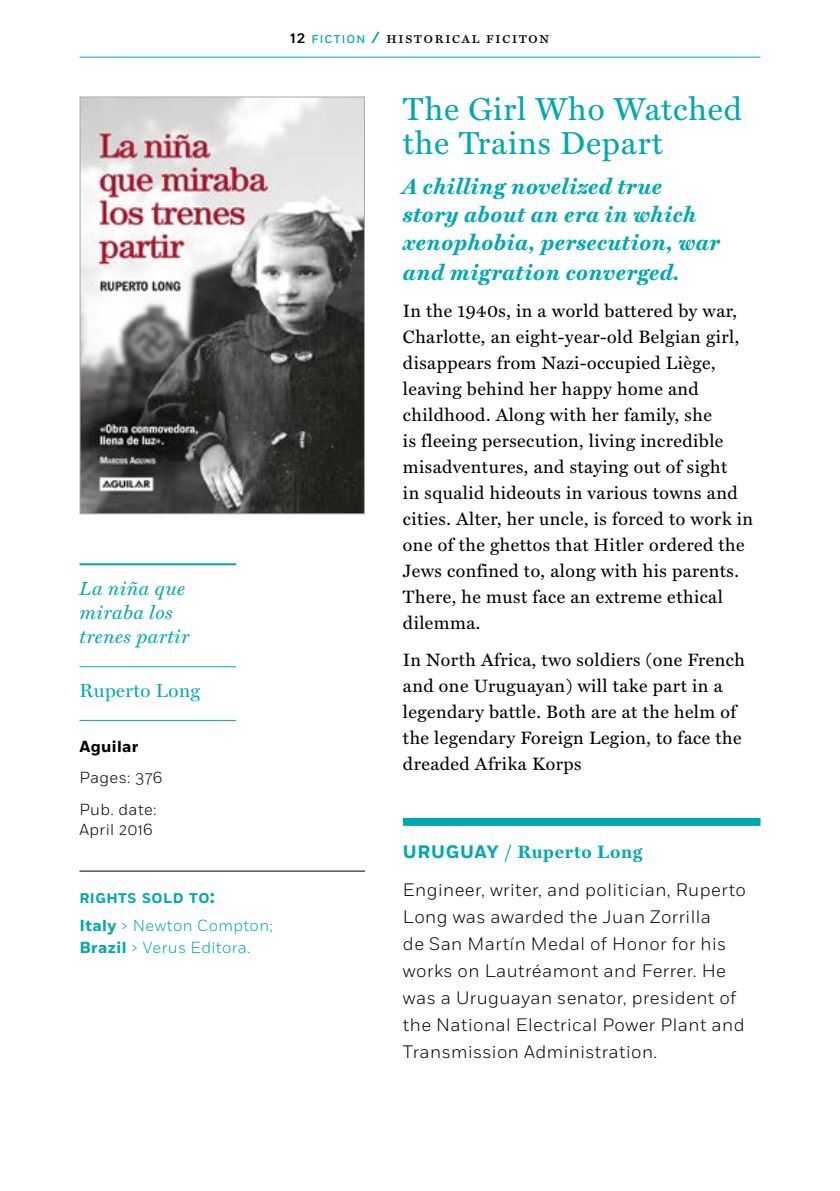
<style>
.page{position:relative;width:840px;height:1191px;background:#fff}
.page>*{position:absolute;margin:0;border:0;box-sizing:border-box;transform-origin:0 0}
.t1{font:32px/34px "Miller Text Roman";letter-spacing:.025em;color:#00a9ae}
.t2{font:italic 700 22px/28px "Miller Text";letter-spacing:.025em;color:#00a9ae}
.t3{font:italic 19px/24px "Miller Text";letter-spacing:.025em;color:#00a9ae}
.t4{font:19px "Miller Display Roman";letter-spacing:.025em;color:#00a9ae}
.t5{font:18px/26px "Miller Text";letter-spacing:.025em;color:#000}
.t6{font:300 18px/27px "Fort";letter-spacing:.025em;color:#000}
.t7{font:700 18px "Miller Text";letter-spacing:.04em;color:#00a9ae}
.t8{font:300 16px/22px "Fort";letter-spacing:.025em;color:#00a9ae}
.t9{font:16px "Miller Text SC";letter-spacing:.075em;color:#000}
.t10{font:300 16px/31.4px "Fort";letter-spacing:.025em;color:#000}
.t11{font:700 16px "Fort";letter-spacing:.025em;color:#000}
.t12{font:700 14px "Fort";letter-spacing:.035em;color:#00a9ae}
.s1{font-family:"Fort";font-weight:500}
.s2{font-family:"Fort";font-weight:500;font-size:11.2px;color:#00a9ae}
.s3{font-family:"Fort";font-weight:500;color:#00a9ae}
.s4{font-size:20px}
.s5{font-weight:700}
.s6{font-family:"Fort"}
</style>
<div class="page">
<hr style="left:79px;top:57px;width:681px;height:1px;background:#00a9ae">
<hr style="left:79px;top:563px;width:157px;height:2px;background:#00a9ae">
<hr style="left:79px;top:666px;width:157px;height:1px;background:#00a9ae">
<hr style="left:79px;top:720px;width:157px;height:1px;background:#00a9ae">
<div style="left:403px;top:818px;width:357px;height:8px;background:#00a9ae"></div>
<img style="left:81px;top:98px;width:282px;height:414px">
<div style="left:79px;top:96px;width:286px;height:418px;border:1px solid #a7a9ac"></div>
<hr style="left:79px;top:870px;width:286px;height:1px;background:#000">
<p class="t9" style="left:290px;top:28px;width:260px"><span class="s1">12</span> <span class="s2">FICTION</span> <span class="s3">/</span> historical ficiton</p>
<p class="t3" style="left:79px;top:576px;width:111px">La niña que miraba los trenes partir</p>
<p class="t4" style="left:79px;top:679px;width:122px">Ruperto Long</p>
<p class="t11" style="left:79px;top:736px;width:61px">Aguilar</p>
<p class="t10" style="left:79px;top:762px;width:85px">Pages: 376<br>Pub. date:</p>
<p class="t10" style="left:79px;top:813px;width:75px">April 2016</p>
<p class="t12" style="left:79px;top:889px;width:137px">RIGHTS SOLD TO<span class="s4">:</span></p>
<p class="t8" style="left:79px;top:914px;width:195px"><span class="s5">Italy</span> &gt; Newton Compton;<br><span class="s5">Brazil</span> &gt; Verus Editora.</p>
<h1 class="t1" style="left:403px;top:92px;width:340px">The Girl Who Watched the Trains Depart</h1>
<p class="t2" style="left:403px;top:172px;width:318px">A chilling novelized true story about an era in which xenophobia, persecution, war</p>
<p class="t2" style="left:403px;top:258px;width:278px">and migration converged.</p>
<p class="t5" style="left:403px;top:298px;width:351px">In the 1940s, in a world battered by war, Charlotte, an eight-year-old Belgian girl, disappears from Nazi-occupied Liège, leaving behind her happy home and childhood. Along with her family, she<br>is fleeing persecution, living incredible misadventures, and staying out of sight<br>in squalid hideouts in various towns and cities. Alter, her uncle, is forced to work in one of the ghettos that Hitler ordered the Jews confined to, along with his parents.<br>There, he must face an extreme ethical dilemma.</p>
<p class="t5" style="left:403px;top:647px;width:343px">In North Africa, two soldiers (one French and one Uruguayan) will take part in a legendary battle. Both are at the helm of the legendary Foreign Legion, to face the dreaded Afrika Korps</p>
<p class="t7" style="left:403px;top:840px;width:241px"><span class="s6">URUGUAY</span> / Ruperto Long</p>
<p class="t6" style="left:403px;top:876px;width:344px">Engineer, writer, and politician, Ruperto Long was awarded the Juan Zorrilla<br>de San Martín Medal of Honor for his works on Lautréamont and Ferrer. He was a Uruguayan senator, president of the National Electrical Power Plant and Transmission Administration.</p>
</div>
